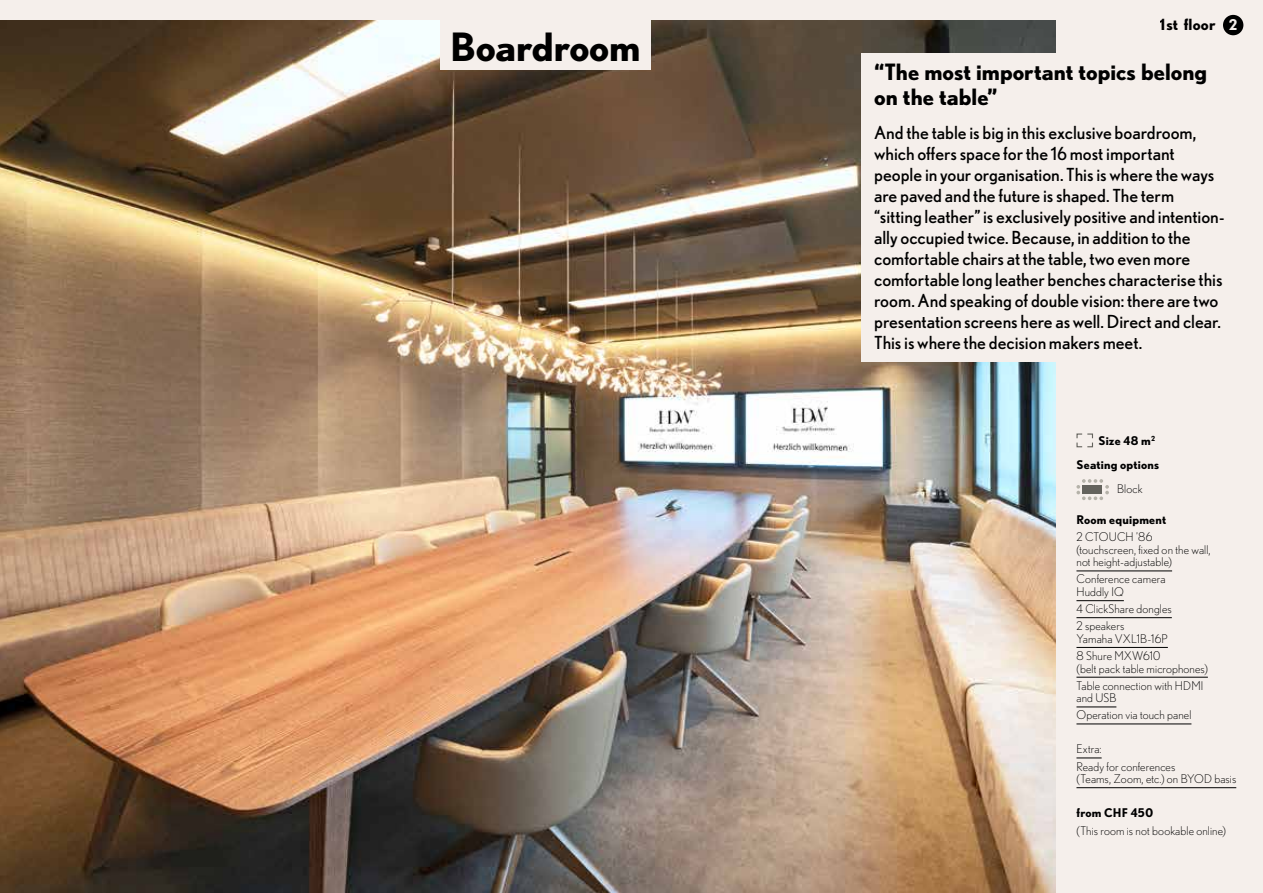
<style>
.page{position:relative;width:1263px;height:893px;background:#f5efeb}
.page>*{position:absolute;margin:0;border:0;box-sizing:border-box;transform-origin:0 0}
.t1{font:700 39px "Nobel";letter-spacing:-.005em;color:#000}
.t2{font:700 22.5px/25.5px "Nobel";color:#000}
.t3{font:18px/21px "Nobel";color:#000}
.t4{font:700 15.45px "Nobel";letter-spacing:.015em;color:#000}
.t5{font:300 12px/17px "Nobel";letter-spacing:.01em;color:#000}
.t6{font:700 12px/23.7px "Nobel";letter-spacing:.015em;color:#000}
.s1{font-size:14.85px;color:#fff}
</style>
<div class="page">
<img style="left:0;top:20px;width:1055px;height:873px">
<div style="left:440px;top:0;width:211px;height:69px;background:#f5efeb"></div>
<div style="left:861px;top:53px;width:368px;height:309px;background:#f5efeb"></div>
<hr style="left:1076px;top:571px;width:96px;height:1px;background:#000">
<hr style="left:1076px;top:600px;width:48px;height:1px;background:#000">
<hr style="left:1076px;top:617px;width:96px;height:1px;background:#000">
<hr style="left:1076px;top:647px;width:92px;height:1px;background:#000">
<hr style="left:1076px;top:677px;width:132px;height:1px;background:#000">
<hr style="left:1076px;top:707px;width:40px;height:1px;background:#000">
<hr style="left:1076px;top:724px;width:115px;height:1px;background:#000">
<svg style="left:1076px;top:758px;width:26px;height:1px"></svg>
<hr style="left:1076px;top:787px;width:160px;height:1px;background:#000">
<svg style="left:1076px;top:433px;width:17px;height:15px"></svg>
<svg style="left:1076px;top:479px;width:33px;height:21px"></svg>
<div style="left:1223px;top:15px;width:20px;height:20px;background:#000;border-radius:50%"></div>
<h1 class="t1" style="left:450px;top:23px;width:192px">Boardroom</h1>
<p class="t4" style="left:1160px;top:15px;width:79px">1st floor <span class="s1">2</span></p>
<p class="t2" style="left:874px;top:58px;width:334px">“The most important topics belong on the table”</p>
<p class="t3" style="left:874px;top:122px;width:352px">And the table is big in this exclusive boardroom, which offers space for the 16 most important people in your organisation. This is where the ways are paved and the future is shaped. The term “sitting leather” is exclusively positive and intention&shy;ally occupied twice. Because, in addition to the comfortable chairs at the table, two even more comfortable long leather benches characterise this room. And speaking of double vision: there are two presentation screens here as well. Direct and clear.<br>This is where the decision makers meet.</p>
<p class="t6" style="left:1076px;top:429px;width:84px;text-indent:22px">Size 48 m<sup>2<br></sup>Seating options</p>
<p class="t5" style="left:1117px;top:480px;width:27px">Block</p>
<p class="t6" style="left:1076px;top:507px;width:91px">Room equipment</p>
<p class="t5" style="left:1076px;top:530px;width:136px;line-height:12.8px">2 CTOUCH ’86 (touchscreen, fixed on the wall, not height-adjustable)</p>
<p class="t5" style="left:1076px;top:573px;width:91px;line-height:12.8px">Conference camera<br>Huddly IQ</p>
<p class="t5" style="left:1076px;top:600px;width:97px">4 ClickShare dongles<br>2 speakers</p>
<p class="t5" style="left:1076px;top:630px;width:93px">Yamaha VXL1B-16P<br>8 Shure MXW610</p>
<p class="t5" style="left:1076px;top:660px;width:133px">(belt pack table microphones)<br>Table connection with HDMI</p>
<p class="t5" style="left:1076px;top:690px;width:116px">and USB<br>Operation via touch panel</p>
<p class="t5" style="left:1076px;top:741px;width:100px">Extra:<br>Ready for conferences</p>
<p class="t5" style="left:1076px;top:770px;width:161px">(Teams, Zoom, etc.) on BYOD basis</p>
<p class="t6" style="left:1076px;top:801px;width:78px">from CHF 450</p>
<p class="t5" style="left:1076px;top:822px;width:151px">(This room is not bookable online)</p>
</div>
